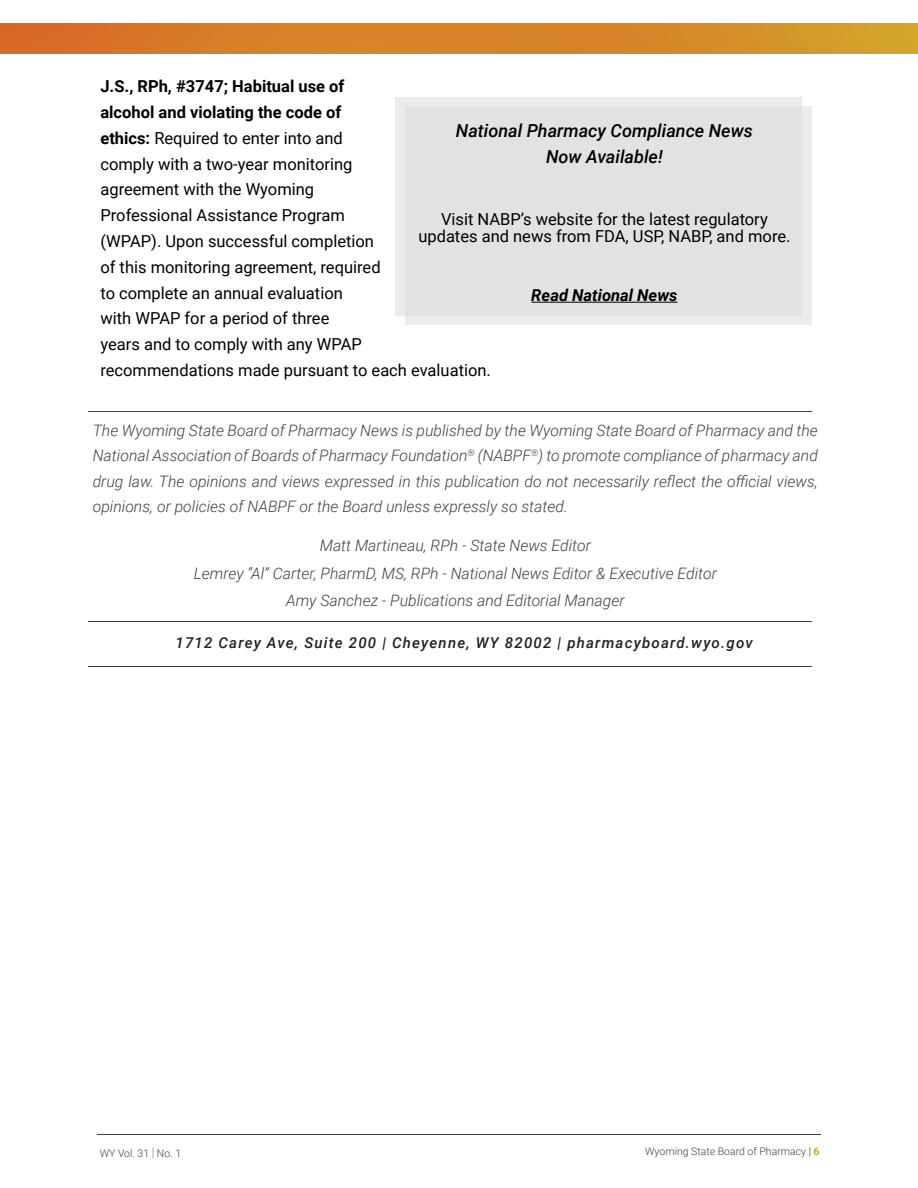
<style>
.page{position:relative;width:918px;height:1188px;background:#fff}
.page>*{position:absolute;margin:0;border:0;box-sizing:border-box;transform-origin:0 0}
.Header_2{font:italic 500 18px/25.5px "Roboto";color:#000;text-align:center}
.Paragraph{font:16.5px/25.8px "Roboto";color:#000}
.Body{font:16.5px/16.8px "Roboto";color:#000;text-align:center}
.Header_2-2{font:italic 700 16.5px "Roboto";color:#000}
.Editorial{font:italic 300 15.75px/25.5px "Roboto";color:#414142;text-align:justify}
.Paragraph-2{font:italic 300 15.75px "Roboto";color:#414142}
.t1{font:italic 500 15px "Roboto";letter-spacing:.08em;color:#231f20}
.t2{font:300 10.5px "Roboto";color:#414142}
.s1{font-weight:700}
.s2{font-weight:100;font-size:13.5px}
.s3{color:#231f20}
.s4{font-weight:700;color:#d3a329}
</style>
<div class="page">
<hr style="left:97px;top:1135px;width:724px;height:1px;background:#414142">
<img style="left:0;top:24px;width:918px;height:30px">
<hr style="left:89px;top:411px;width:723px;height:1px;background:#414142">
<hr style="left:89px;top:621px;width:723px;height:1px;background:#414142">
<hr style="left:89px;top:666px;width:723px;height:1px;background:#414142">
<div style="left:395px;top:98px;width:406px;height:218px;background:#ecebeb"></div>
<div style="left:405px;top:107px;width:407px;height:218px;background:#e3e2e1"></div>
<hr style="left:531px;top:302px;width:147px;height:1px;background:#000">
<p class="Paragraph" style="left:100px;top:73px;width:392px"><span class="s1">J.S., RPh, #3747; Habitual use of<br>alcohol and violating the code of<br>ethics:</span> Required to enter into and<br>comply with a two-year monitoring<br>agreement with the Wyoming<br>Professional Assistance Program<br>(WPAP). Upon successful completion<br>of this monitoring agreement, required<br>to complete an annual evaluation<br>with WPAP for a period of three<br>years and to comply with any WPAP recommendations made pursuant to each evaluation.</p>
<p class="Header_2" style="left:456px;top:118px;width:298px">National Pharmacy Compliance News<br>Now Available!</p>
<p class="Body" style="left:418px;top:211px;width:374px">Visit NABP’s website for the latest regulatory updates and news from FDA, USP, NABP, and more.</p>
<p class="Header_2-2" style="left:531px;top:284px;width:148px">Read National News</p>
<p class="Editorial" style="left:93px;top:417px;width:727px">The Wyoming State Board of Pharmacy News is published by the Wyoming State Board of Pharmacy and the National Association of Boards of Pharmacy Foundation<sup>®</sup> (NABPF<sup>®</sup>) to promote compliance of pharmacy and drug law. The opinions and views expressed in this publication do not necessarily reflect the official views, opinions, or policies of NABPF or the Board unless expressly so stated.</p>
<p class="Paragraph-2" style="left:320px;top:535px;width:273px">Matt Martineau, RPh - State News Editor</p>
<p class="Paragraph-2" style="left:194px;top:562px;width:525px">Lemrey “Al” Carter, PharmD, MS, RPh - National News Editor &amp; Executive Editor</p>
<p class="Paragraph-2" style="left:286px;top:589px;width:340px">Amy Sanchez - Publications and Editorial Manager</p>
<p class="t1" style="left:175px;top:632px;width:579px">1712 Carey Ave, Suite 200 | Cheyenne, WY 82002 | pharmacyboard.wyo.gov</p>
<p class="t2" style="left:100px;top:1146px;width:83px">WY Vol. 31 <span class="s2">|</span> No. 1</p>
<p class="t2" style="left:645px;top:1144px;width:176px">Wyoming State Board of Pharmacy <span class="s3">|</span> <span class="s4">6</span></p>
</div>
